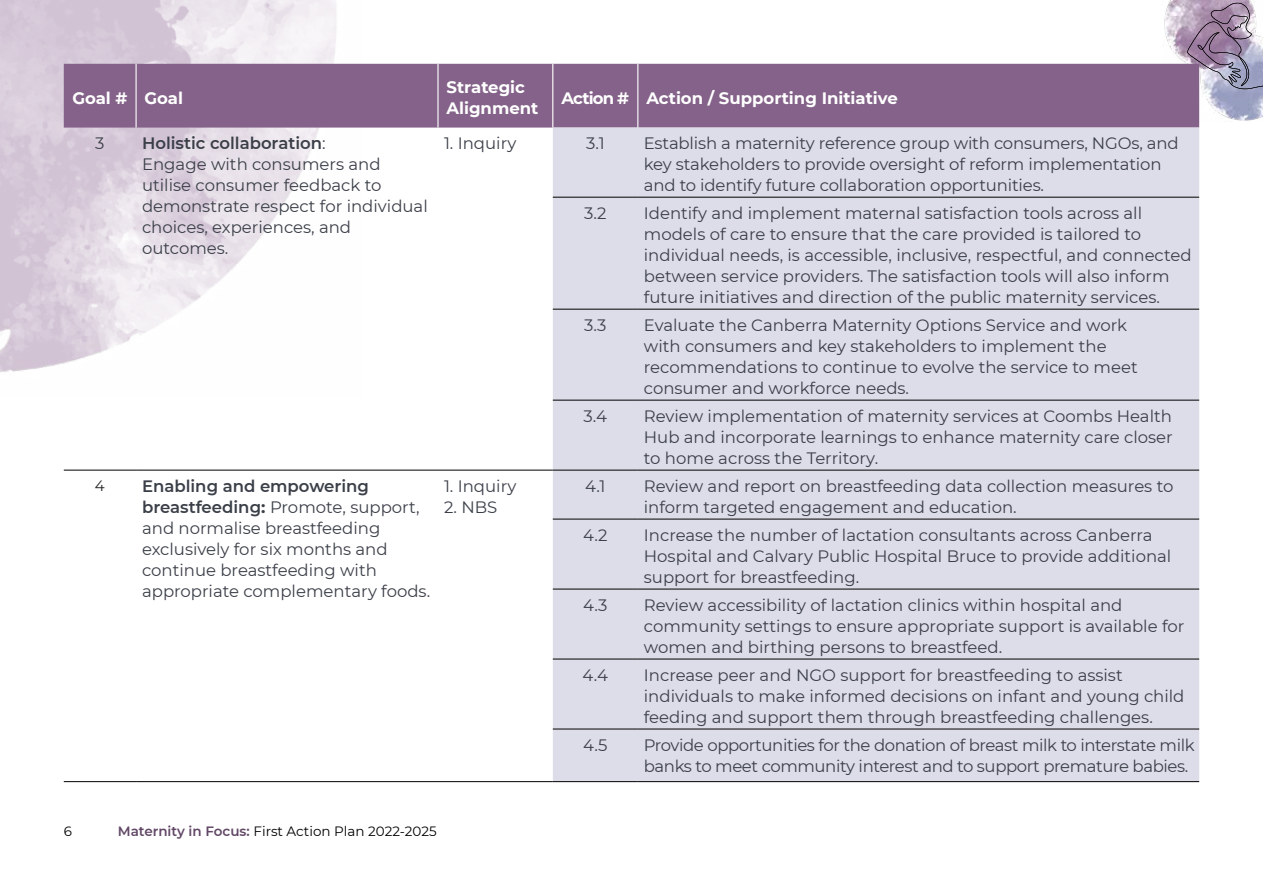
<style>
.page{position:relative;width:1263px;height:893px;background:#fff}
.page>*{position:absolute;margin:0;border:0;box-sizing:border-box;transform-origin:0 0}
.Table_body{font:16.5px/21px "Montserrat";color:#3b3f48}
.Table_body-2{font:16.5px/21px "Montserrat";letter-spacing:-.025em;color:#3b3f48}
.Table_header_-_Rever{font:700 16.5px/21px "Montserrat";color:#fff}
.Table_body-3{font:15px "Montserrat";color:#292829}
.t1{font:13.5px "Montserrat";color:#000}
.s1{font-weight:600}
.s2{font-weight:700}
.s3{font-weight:600;color:#614765}
</style>
<div class="page">
<svg style="left:0;top:0;width:388px;height:471px"></svg>
<img style="left:1162px;top:0;width:101px;height:122px">
<svg style="left:1187px;top:3px;width:76px;height:87px;background:#a598af"></svg>
<div style="left:64px;top:64px;width:1135px;height:64px;background:#846289"></div>
<div style="left:553px;top:128px;width:646px;height:653px;background:#dddde9"></div>
<hr style="left:553px;top:197px;width:85px;height:1px;background:#000">
<hr style="left:638px;top:197px;width:561px;height:1px;background:#000">
<hr style="left:553px;top:309px;width:85px;height:1px;background:#000">
<hr style="left:638px;top:309px;width:561px;height:1px;background:#000">
<hr style="left:553px;top:400px;width:85px;height:1px;background:#000">
<hr style="left:638px;top:400px;width:561px;height:1px;background:#000">
<hr style="left:64px;top:470px;width:72px;height:1px;background:#000">
<hr style="left:136px;top:470px;width:302px;height:1px;background:#000">
<hr style="left:438px;top:470px;width:115px;height:1px;background:#000">
<hr style="left:553px;top:470px;width:85px;height:1px;background:#000">
<hr style="left:638px;top:470px;width:561px;height:1px;background:#000">
<hr style="left:553px;top:519px;width:85px;height:1px;background:#000">
<hr style="left:638px;top:519px;width:561px;height:1px;background:#000">
<hr style="left:553px;top:589px;width:85px;height:1px;background:#000">
<hr style="left:638px;top:589px;width:561px;height:1px;background:#000">
<hr style="left:553px;top:659px;width:85px;height:1px;background:#000">
<hr style="left:638px;top:659px;width:561px;height:1px;background:#000">
<hr style="left:553px;top:729px;width:85px;height:1px;background:#000">
<hr style="left:638px;top:729px;width:561px;height:1px;background:#000">
<hr style="left:64px;top:781px;width:72px;height:1px;background:#000">
<hr style="left:136px;top:781px;width:302px;height:1px;background:#000">
<hr style="left:438px;top:781px;width:115px;height:1px;background:#000">
<hr style="left:553px;top:781px;width:85px;height:1px;background:#000">
<hr style="left:638px;top:781px;width:561px;height:1px;background:#000">
<hr style="left:136px;top:64px;width:1px;height:64px;background:#fff">
<hr style="left:437px;top:64px;width:2px;height:64px;background:#fff">
<hr style="left:552px;top:64px;width:1px;height:64px;background:#fff">
<hr style="left:637px;top:64px;width:1px;height:64px;background:#fff">
<p class="Table_header_-_Rever" style="left:72px;top:86px;width:57px">Goal #</p>
<p class="Table_header_-_Rever" style="left:145px;top:86px;width:40px">Goal</p>
<p class="Table_header_-_Rever" style="left:446px;top:76px;width:93px">Strategic<br>Alignment</p>
<p class="Table_header_-_Rever" style="left:561px;top:86px;width:69px">Action #</p>
<p class="Table_header_-_Rever" style="left:646px;top:86px;width:253px">Action / Supporting Initiative</p>
<p class="Table_body" style="left:95px;top:132px;width:11px">3</p>
<p class="Table_body" style="left:142px;top:132px;width:287px"><span class="s1">Holistic collaboration</span>:<br>Engage with consumers and utilise consumer feedback to demonstrate respect for individual choices, experiences, and outcomes.</p>
<p class="Table_body" style="left:444px;top:132px;width:74px">1. Inquiry</p>
<p class="Table_body" style="left:586px;top:132px;width:20px">3.1</p>
<p class="Table_body" style="left:644px;top:132px;width:536px">Establish a maternity reference group with consumers, NGOs, and key stakeholders to provide oversight of reform implementation and to identify future collaboration opportunities.</p>
<p class="Table_body" style="left:584px;top:202px;width:24px">3.2</p>
<p class="Table_body" style="left:644px;top:202px;width:549px">Identify and implement maternal satisfaction tools across all models of care to ensure that the care provided is tailored to individual needs, is accessible, inclusive, respectful, and connected between service providers. The satisfaction tools will also inform future initiatives and direction of the public maternity services.</p>
<p class="Table_body" style="left:584px;top:314px;width:24px">3.3</p>
<p class="Table_body" style="left:644px;top:314px;width:495px">Evaluate the Canberra Maternity Options Service and work with consumers and key stakeholders to implement the recommendations to continue to evolve the service to meet consumer and workforce needs.</p>
<p class="Table_body" style="left:584px;top:405px;width:25px">3.4</p>
<p class="Table_body" style="left:644px;top:405px;width:530px;text-align:justify">Review implementation of maternity services at Coombs Health Hub and incorporate learnings to enhance maternity care closer to home across the Territory.</p>
<p class="Table_body-3" style="left:95px;top:475px;width:11px">4</p>
<p class="Table_body" style="left:142px;top:475px;width:290px"><span class="s1">Enabling and empowering breastfeeding</span><span class="s2">:</span> Promote, support, and normalise breastfeeding exclusively for six months and continue breastfeeding with appropriate complementary foods.</p>
<p class="Table_body" style="left:444px;top:475px;width:74px">1. Inquiry</p>
<p class="Table_body" style="left:444px;top:496px;width:55px">2. NBS</p>
<p class="t1" style="left:64px;top:822px;width:10px">6</p>
<p class="t1" style="left:118px;top:822px;width:320px"><span class="s3">Maternity in Focus:</span> First Action Plan 2022-2025</p>
<p class="Table_body" style="left:585px;top:475px;width:22px">4.1</p>
<p class="Table_body" style="left:644px;top:475px;width:531px">Review and report on breastfeeding data collection measures to inform targeted engagement and education.</p>
<p class="Table_body" style="left:583px;top:524px;width:26px">4.2</p>
<p class="Table_body" style="left:644px;top:524px;width:529px">Increase the number of lactation consultants across Canberra<br>Hospital and Calvary Public Hospital Bruce to provide additional support for breastfeeding.</p>
<p class="Table_body" style="left:583px;top:594px;width:26px">4.3</p>
<p class="Table_body" style="left:644px;top:594px;width:542px">Review accessibility of lactation clinics within hospital and community settings to ensure appropriate support is available for women and birthing persons to breastfeed.</p>
<p class="Table_body" style="left:583px;top:664px;width:27px">4.4</p>
<p class="Table_body" style="left:644px;top:664px;width:542px">Increase peer and NGO support for breastfeeding to assist individuals to make informed decisions on infant and young child feeding and support them through breastfeeding challenges.</p>
<p class="Table_body" style="left:583px;top:734px;width:26px">4.5</p>
<p class="Table_body-2" style="left:644px;top:734px;width:552px">Provide opportunities for the donation of breast milk to interstate milk banks to meet community interest and to support premature babies.</p>
</div>
